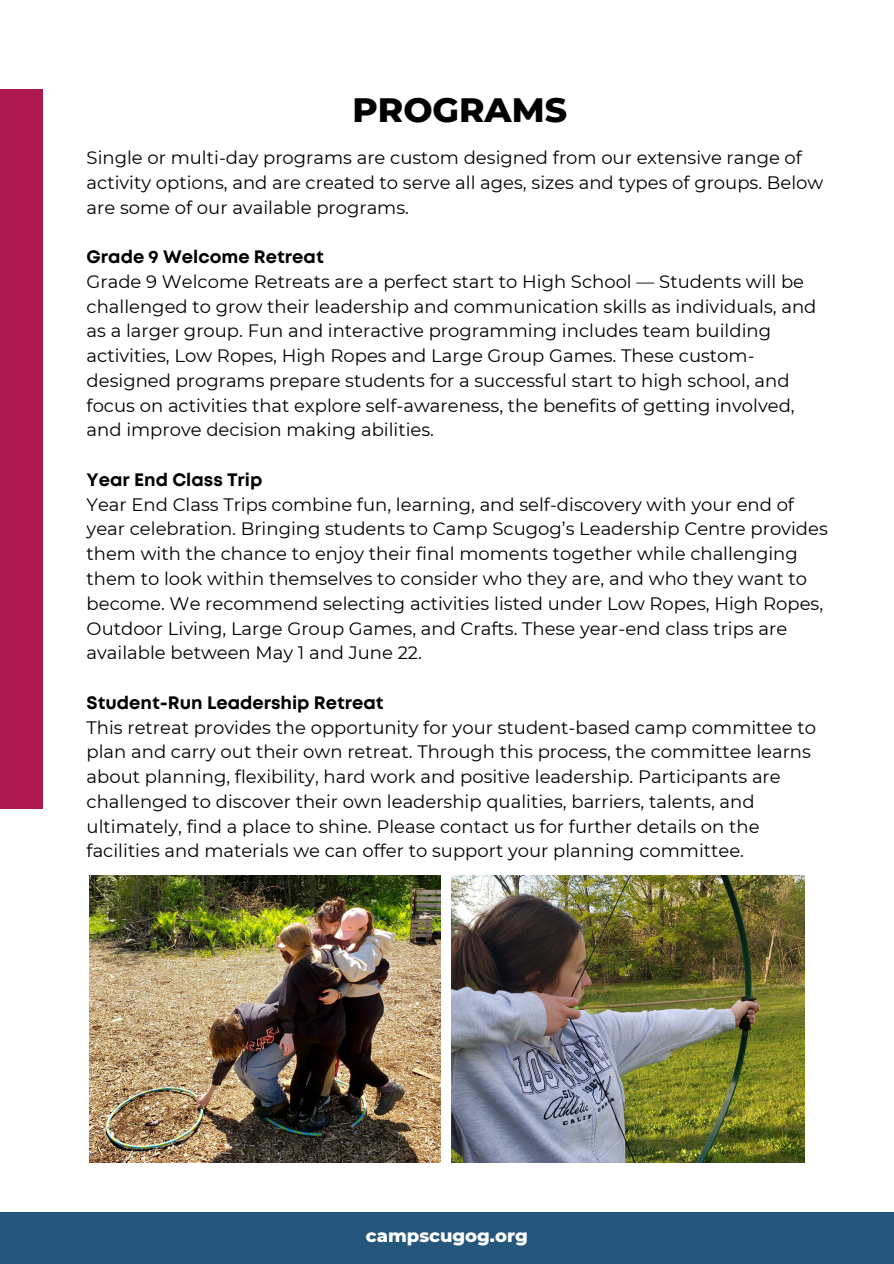
<style>
.page{position:relative;width:894px;height:1264px;background:#fff}
.page>*{position:absolute;margin:0;border:0;box-sizing:border-box;transform-origin:0 0}
.t1{font:800 34.5px "Montserrat";color:#000}
.t2{font:18px/24.8px "Montserrat";color:#000}
.t3{font:700 18px "Mont";color:#000}
.t4{font:800 18px "Montserrat";color:#fff}
</style>
<div class="page">
<img style="left:89px;top:875px;width:351px;height:287px">
<img style="left:452px;top:875px;width:352px;height:287px">
<div style="left:0;top:89px;width:43px;height:719px;background:#ad1950"></div>
<div style="left:0;top:1212px;width:893px;height:51px;background:#25577d"></div>
<p class="t1" style="left:352px;top:88px;width:216px">PROGRAMS</p>
<h1 class="t2" style="left:87px;top:145px;width:738px">Single or multi-day programs are custom designed from our extensive range of activity options, and are created to serve all ages, sizes and types of groups. Below are some of our available programs.</h1>
<p class="t3" style="left:87px;top:250px;width:238px">Grade 9 Welcome Retreat</p>
<p class="t2" style="left:87px;top:269px;width:731px">Grade 9 Welcome Retreats are a perfect start to High School — Students will be challenged to grow their leadership and communication skills as individuals, and as a larger group. Fun and interactive programming includes team building activities, Low Ropes, High Ropes and Large Group Games. These custom&shy;designed programs prepare students for a successful start to high school, and focus on activities that explore self-awareness, the benefits of getting involved, and improve decision making abilities.</p>
<p class="t3" style="left:87px;top:473px;width:177px">Year End Class Trip</p>
<p class="t2" style="left:87px;top:492px;width:742px">Year End Class Trips combine fun, learning, and self-discovery with your end of year celebration. Bringing students to Camp Scugog’s Leadership Centre provides them with the chance to enjoy their final moments together while challenging them to look within themselves to consider who they are, and who they want to become. We recommend selecting activities listed under Low Ropes, High Ropes, Outdoor Living, Large Group Games, and Crafts. These year-end class trips are available between May 1 and June 22.</p>
<p class="t3" style="left:87px;top:695px;width:298px">Student-Run Leadership Retreat</p>
<p class="t2" style="left:87px;top:714px;width:730px">This retreat provides the opportunity for your student-based camp committee to plan and carry out their own retreat. Through this process, the committee learns about planning, flexibility, hard work and positive leadership. Participants are challenged to discover their own leadership qualities, barriers, talents, and ultimately, find a place to shine. Please contact us for further details on the facilities and materials we can offer to support your planning committee.</p>
<h2 class="t4" style="left:366px;top:1224px;width:163px">campscugog.org</h2>
</div>
